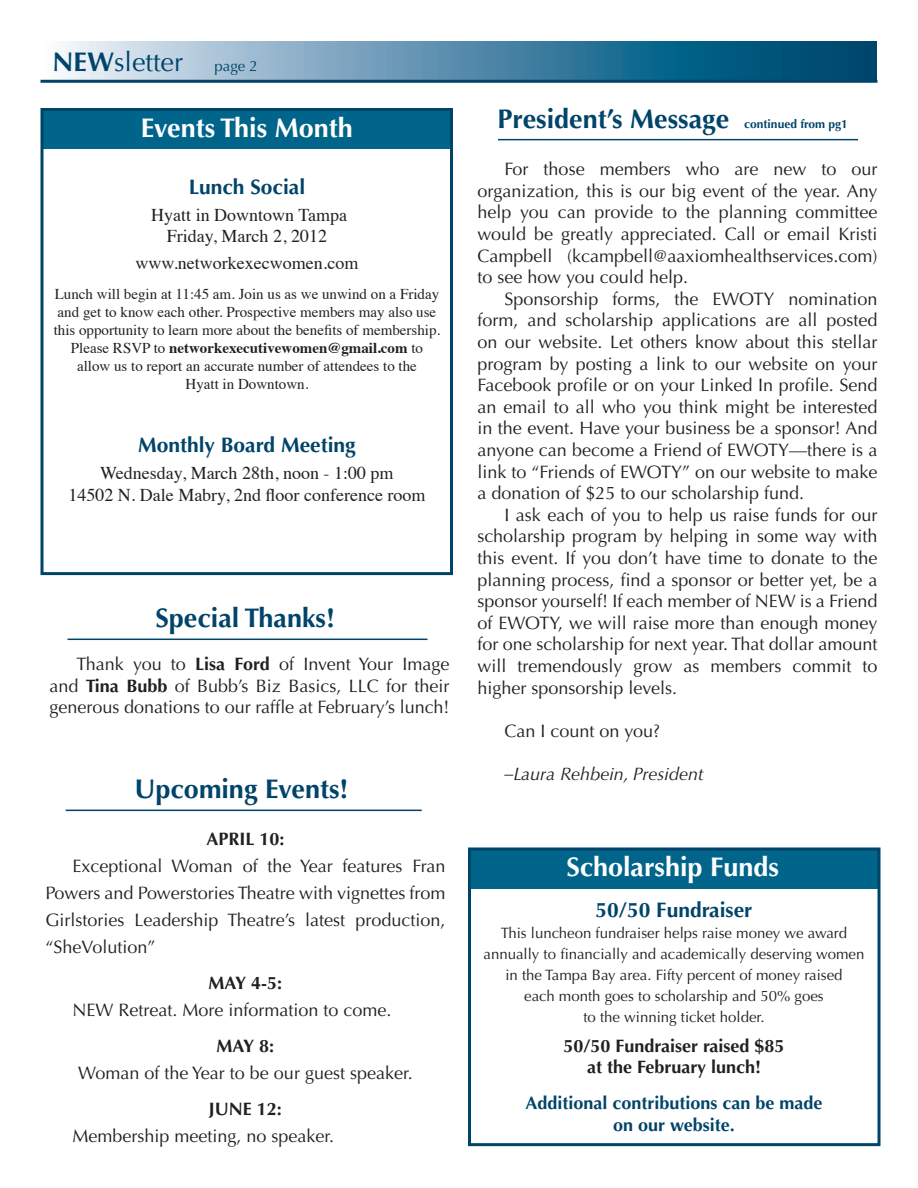
<style>
.page{position:relative;width:918px;height:1188px;background:#fff}
.page>*{position:absolute;margin:0;border:0;box-sizing:border-box;transform-origin:0 0}
.t1{font:700 27px "Optima";color:#00446a}
.t2{font:700 27px "Optima";color:#fff}
.t3{font:27px "Optima";color:#00446a}
.t4{font:700 21px "Optima";color:#00446a}
.t5{font:18px/21.6px "Optima";color:#231f20;text-align:justify}
.t6{font:18px "Times";color:#231f20}
.t7{font:700 18px/21.6px "Optima";color:#231f20;text-align:center}
.t8{font:700 18px "Optima";color:#00446a}
.t9{font:italic 18px "Optima";color:#231f20}
.t10{font:15px/18px "Times";color:#231f20;text-align:center}
.t11{font:15px/21px "Optima";color:#231f20;text-align:center}
.t12{font:700 12px "Optima";color:#00446a}
.s1{font-weight:700}
.s2{font-size:15px}
</style>
<div class="page">
<div style="left:42px;top:109px;width:410px;height:40px;background:#01648a"></div>
<div style="left:40px;top:108px;width:413px;height:467px;border:3px solid #00446a"></div>
<svg style="left:41px;top:41px;width:836px;height:39px"></svg>
<hr style="left:40px;top:80px;width:838px;height:3px;background:#00446a">
<hr style="left:498px;top:139px;width:360px;height:1px;background:#00446a">
<div style="left:470px;top:849px;width:410px;height:40px;background:#01648a"></div>
<div style="left:468px;top:848px;width:412px;height:298px;border:3px solid #00446a"></div>
<hr style="left:68px;top:639px;width:360px;height:1px;background:#00446a">
<hr style="left:66px;top:810px;width:356px;height:1px;background:#00446a">
<p class="t3" style="left:52px;top:46px;width:207px"><span class="s1">NEW</span>sletter <span class="s2">page 2</span></p>
<p class="t2" style="left:141px;top:113px;width:214px">Events This Month</p>
<p class="t1" style="left:498px;top:103px;width:233px">President’s Message</p>
<p class="t12" style="left:744px;top:117px;width:105px">continued from pg1</p>
<p class="t4" style="left:189px;top:174px;width:118px">Lunch Social</p>
<p class="t6" style="left:151px;top:198px;width:197px">Hyatt in Downtown Tampa</p>
<p class="t6" style="left:167px;top:219px;width:162px">Friday, March 2, 2012</p>
<p class="t6" style="left:136px;top:246px;width:224px">www.networkexecwomen.com</p>
<p class="t10" style="left:54px;top:284px;width:388px">Lunch will begin at 11:45 am. Join us as we unwind on a Friday and get to know each other. Prospective members may also use this opportunity to learn more about the benefits of membership.<br>Please RSVP to <span class="s1">networkexecutivewomen@gmail.com</span> to allow us to report an accurate number of attendees to the<br>Hyatt in Downtown.</p>
<p class="t4" style="left:138px;top:433px;width:219px">Monthly Board Meeting</p>
<p class="t6" style="left:100px;top:456px;width:295px">Wednesday, March 28th, noon - 1:00 pm</p>
<p class="t6" style="left:68px;top:478px;width:359px">14502 N. Dale Mabry, 2nd floor conference room</p>
<p class="t1" style="left:155px;top:602px;width:181px">Special Thanks!</p>
<p class="t5" style="left:50px;top:653px;width:402px;text-indent:27px">Thank you to <span class="s1">Lisa Ford</span> of Invent Your Image and <span class="s1">Tina Bubb</span> of Bubb’s Biz Basics, LLC for their generous donations to our raffle at February’s lunch!</p>
<p class="t1" style="left:134px;top:773px;width:216px">Upcoming Events!</p>
<p class="t7" style="left:206px;top:828px;width:80px">APRIL 10:</p>
<p class="t5" style="left:45px;top:852px;width:402px;line-height:27px;text-indent:27px">Exceptional Woman of the Year features Fran Powers and Powerstories Theatre with vignettes from Girlstories Leadership Theatre’s latest production, “SheVolution”</p>
<p class="t7" style="left:209px;top:972px;width:75px">MAY 4-5:</p>
<p class="t5" style="left:72px;top:999px;width:321px">NEW Retreat. More information to come.</p>
<p class="t7" style="left:217px;top:1035px;width:59px">MAY 8:</p>
<p class="t5" style="left:78px;top:1062px;width:336px">Woman of the Year to be our guest speaker.</p>
<p class="t7" style="left:209px;top:1098px;width:75px">JUNE 12:</p>
<p class="t5" style="left:72px;top:1125px;width:263px">Membership meeting, no speaker.</p>
<p class="t5" style="left:477px;top:158px;width:402px;text-indent:27px">For those members who are new to our organization, this is our big event of the year. Any help you can provide to the planning committee would be greatly appreciated. Call or email Kristi Campbell (kcampbell@aaxiomhealthservices.com) to see how you could help.</p>
<p class="t5" style="left:477px;top:288px;width:402px;text-indent:27px">Sponsorship forms, the EWOTY nomination form, and scholarship applications are all posted on our website. Let others know about this stellar program by posting a link to our website on your Facebook profile or on your Linked In profile. Send an email to all who you think might be interested in the event. Have your business be a sponsor! And anyone can become a Friend of EWOTY—there is a link to “Friends of EWOTY” on our website to make a donation of $25 to our scholarship fund.</p>
<p class="t5" style="left:477px;top:504px;width:402px;text-indent:27px">I ask each of you to help us raise funds for our scholarship program by helping in some way with this event. If you don’t have time to donate to the planning process, find a sponsor or better yet, be a sponsor yourself! If each member of NEW is a Friend of EWOTY, we will raise more than enough money for one scholarship for next year. That dollar amount will tremendously grow as members commit to higher sponsorship levels.</p>
<p class="t5" style="left:504px;top:720px;width:157px">Can I count on you?</p>
<p class="t9" style="left:504px;top:763px;width:201px">–Laura Rehbein, President</p>
<p class="t2" style="left:566px;top:851px;width:214px">Scholarship Funds</p>
<p class="t4" style="left:596px;top:897px;width:158px">50/50 Fundraiser</p>
<p class="t11" style="left:484px;top:922px;width:382px">This luncheon fundraiser helps raise money we award annually to financially and academically deserving women in the Tampa Bay area. Fifty percent of money raised</p>
<p class="t11" style="left:524px;top:985px;width:301px">each month goes to scholarship and 50% goes</p>
<p class="t11" style="left:583px;top:1006px;width:183px">to the winning ticket holder.</p>
<p class="t7" style="left:564px;top:1035px;width:223px">50/50 Fundraiser raised $85 at the February lunch!</p>
<p class="t8" style="left:525px;top:1093px;width:299px">Additional contributions can be made</p>
<p class="t8" style="left:613px;top:1114px;width:123px">on our website.</p>
</div>
